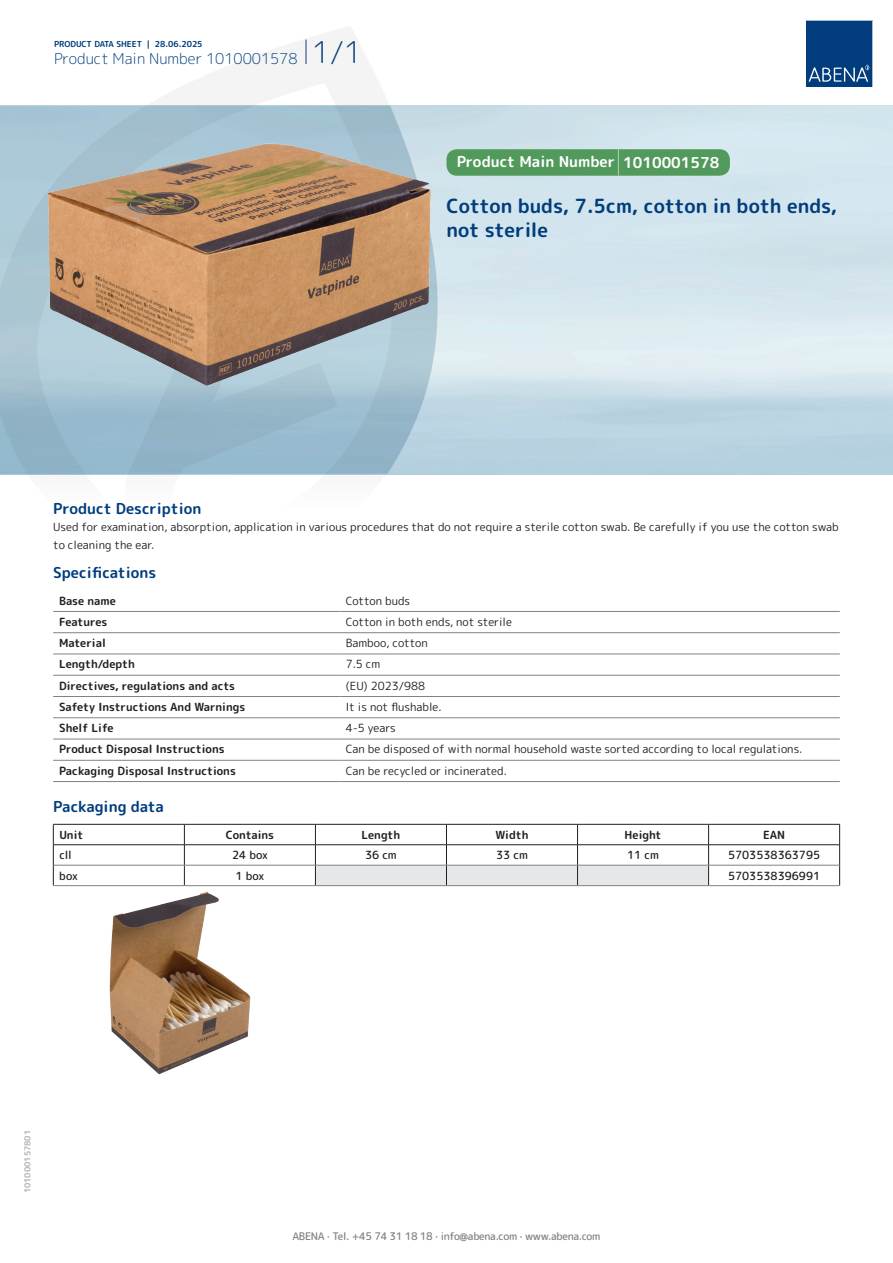
<style>
.page{position:relative;width:893px;height:1263px;background:#fff}
.page>*{position:absolute;margin:0;border:0;box-sizing:border-box;transform-origin:0 0}
.t1{font:700 19.5px/24px "Rounded Mplus 1 c";color:#013d7d}
.t2{font:700 15px "Rounded Mplus 1 c";color:#013d7d}
.t3{font:300 15px "Rounded Mplus 1 c";color:#013d7d}
.t4{font:700 15px "Rounded Mplus 1 c";color:#fff}
.t5{font:11.25px/18px "Rounded Mplus 1 c";color:#231f20}
.t6{font:700 11.25px "Rounded Mplus 1 c";color:#231f20}
.t7{font:500 11.25px "Rounded Mplus 1 c";color:#231f20}
.t8{font:500 10.5px "Rounded Mplus 1 c";letter-spacing:-.03em;color:#808285}
.t9{font:700 8.25px "Rounded Mplus 1 c";color:#013d7d}
.t10{font:700 8.25px "Rounded Mplus 1 c";color:#b2b3b7}
.s1{font-size:30px}
.s2{font-size:25.5px}
</style>
<div class="page">
<svg style="left:0;top:26px;width:439px;height:449px"></svg>
<svg style="left:0;top:106px;width:438px;height:368px;background:#a0bfcf"></svg>
<svg style="left:306px;top:40px;width:1px;height:24px"></svg>
<svg style="left:806px;top:20px;width:67px;height:67px;background:#144b86"></svg>
<img style="left:47px;top:142px;width:384px;height:244px">
<hr style="left:53px;top:611px;width:287px;height:1px;background:#808285">
<hr style="left:340px;top:611px;width:500px;height:1px;background:#808285">
<hr style="left:53px;top:632px;width:287px;height:1px;background:#808285">
<hr style="left:340px;top:632px;width:500px;height:1px;background:#808285">
<hr style="left:53px;top:654px;width:287px;height:1px;background:#808285">
<hr style="left:340px;top:654px;width:500px;height:1px;background:#808285">
<hr style="left:53px;top:675px;width:287px;height:1px;background:#808285">
<hr style="left:340px;top:675px;width:500px;height:1px;background:#808285">
<hr style="left:53px;top:696px;width:287px;height:1px;background:#808285">
<hr style="left:340px;top:696px;width:500px;height:1px;background:#808285">
<hr style="left:53px;top:717px;width:287px;height:1px;background:#808285">
<hr style="left:340px;top:717px;width:500px;height:1px;background:#808285">
<hr style="left:53px;top:739px;width:287px;height:1px;background:#808285">
<hr style="left:340px;top:739px;width:500px;height:1px;background:#808285">
<hr style="left:53px;top:760px;width:287px;height:1px;background:#808285">
<hr style="left:340px;top:760px;width:500px;height:1px;background:#808285">
<hr style="left:53px;top:781px;width:287px;height:1px;background:#808285">
<hr style="left:340px;top:781px;width:500px;height:1px;background:#808285">
<hr style="left:53px;top:824px;width:131px;height:1px;background:#231f20">
<hr style="left:184px;top:824px;width:131px;height:1px;background:#231f20">
<hr style="left:709px;top:824px;width:131px;height:1px;background:#231f20">
<hr style="left:53px;top:844px;width:131px;height:1px;background:#231f20">
<hr style="left:184px;top:844px;width:131px;height:1px;background:#231f20">
<hr style="left:709px;top:844px;width:131px;height:1px;background:#231f20">
<svg style="left:53px;top:824px;width:1px;height:61px"></svg>
<svg style="left:184px;top:824px;width:1px;height:61px"></svg>
<svg style="left:315px;top:824px;width:394px;height:61px"></svg>
<svg style="left:839px;top:824px;width:1px;height:61px"></svg>
<hr style="left:54px;top:865px;width:130px;height:1px;background:#808285">
<hr style="left:184px;top:865px;width:131px;height:1px;background:#808285">
<hr style="left:315px;top:865px;width:131px;height:1px;background:#808285">
<hr style="left:446px;top:865px;width:131px;height:1px;background:#808285">
<hr style="left:577px;top:865px;width:132px;height:1px;background:#808285">
<hr style="left:709px;top:865px;width:130px;height:1px;background:#808285">
<hr style="left:53px;top:885px;width:131px;height:1px;background:#808285">
<hr style="left:184px;top:885px;width:131px;height:1px;background:#808285">
<hr style="left:315px;top:885px;width:131px;height:1px;background:#808285">
<hr style="left:446px;top:885px;width:131px;height:1px;background:#808285">
<hr style="left:577px;top:885px;width:132px;height:1px;background:#808285">
<hr style="left:709px;top:885px;width:131px;height:1px;background:#808285">
<img style="left:109px;top:892px;width:141px;height:182px">
<div style="left:446px;top:149px;width:284px;height:27px;background:#52995c;border-radius:10px"></div>
<p class="t9" style="left:54px;top:38px;width:150px">PRODUCT DATA SHEET | 28.06.2025</p>
<h2 class="t3" style="left:54px;top:48px;width:310px">Product Main Number 1010001578 <span class="s1">1/1</span></h2>
<h2 class="t4" style="left:457px;top:151px;width:264px">Product Main Number <span class="s2">|</span> 1010001578</h2>
<h1 class="t1" style="left:446px;top:194px;width:392px">Cotton buds, 7.5cm, cotton in both ends, not sterile</h1>
<h2 class="t2" style="left:53px;top:498px;width:150px">Product Description</h2>
<p class="t5" style="left:53px;top:517px;width:787px">Used for examination, absorption, application in various procedures that do not require a sterile cotton swab. Be carefully if you use the cotton swab to cleaning the ear.</p>
<h2 class="t2" style="left:53px;top:562px;width:105px">Specifications</h2>
<p class="t6" style="left:59px;top:592px;width:58px">Base name</p>
<p class="t5" style="left:346px;top:591px;width:66px">Cotton buds</p>
<p class="t6" style="left:59px;top:614px;width:50px">Features</p>
<p class="t5" style="left:346px;top:613px;width:168px">Cotton in both ends, not sterile</p>
<p class="t6" style="left:59px;top:635px;width:48px">Material</p>
<p class="t5" style="left:346px;top:634px;width:84px">Bamboo, cotton</p>
<p class="t6" style="left:59px;top:656px;width:77px">Length/depth</p>
<p class="t5" style="left:346px;top:655px;width:36px">7.5 cm</p>
<p class="t6" style="left:59px;top:678px;width:177px">Directives, regulations and acts</p>
<p class="t5" style="left:346px;top:676px;width:81px">(EU) 2023/988</p>
<p class="t6" style="left:59px;top:699px;width:188px">Safety Instructions And Warnings</p>
<p class="t5" style="left:346px;top:698px;width:97px">It is not flushable.</p>
<p class="t6" style="left:59px;top:720px;width:56px">Shelf Life</p>
<p class="t5" style="left:346px;top:719px;width:52px">4-5 years</p>
<p class="t6" style="left:59px;top:741px;width:167px">Product Disposal Instructions</p>
<p class="t5" style="left:346px;top:740px;width:458px">Can be disposed of with normal household waste sorted according to local regulations.</p>
<p class="t6" style="left:59px;top:763px;width:178px">Packaging Disposal Instructions</p>
<p class="t5" style="left:346px;top:762px;width:163px">Can be recycled or incinerated.</p>
<h2 class="t2" style="left:53px;top:796px;width:112px">Packaging data</h2>
<p class="t6" style="left:59px;top:827px;width:26px">Unit</p>
<p class="t6" style="left:226px;top:827px;width:50px">Contains</p>
<p class="t6" style="left:362px;top:827px;width:40px">Length</p>
<p class="t6" style="left:495px;top:827px;width:35px">Width</p>
<p class="t6" style="left:625px;top:827px;width:38px">Height</p>
<p class="t6" style="left:763px;top:827px;width:24px">EAN</p>
<p class="t7" style="left:59px;top:847px;width:14px">cll</p>
<p class="t7" style="left:232px;top:847px;width:37px">24 box</p>
<p class="t7" style="left:365px;top:847px;width:33px">36 cm</p>
<p class="t7" style="left:496px;top:847px;width:33px">33 cm</p>
<p class="t7" style="left:627px;top:847px;width:33px">11 cm</p>
<p class="t7" style="left:728px;top:847px;width:94px">5703538363795</p>
<p class="t7" style="left:59px;top:867px;width:20px">box</p>
<p class="t7" style="left:236px;top:867px;width:30px">1 box</p>
<p class="t7" style="left:728px;top:867px;width:94px">5703538396991</p>
<p class="t10" style="left:22px;top:1193px;width:65px;rotate:-90deg">101000157801</p>
<p class="t8" style="left:292px;top:1229px;width:309px">ABENA · Tel. +45 74 31 18 18 · info@abena.com · www.abena.com</p>
</div>
